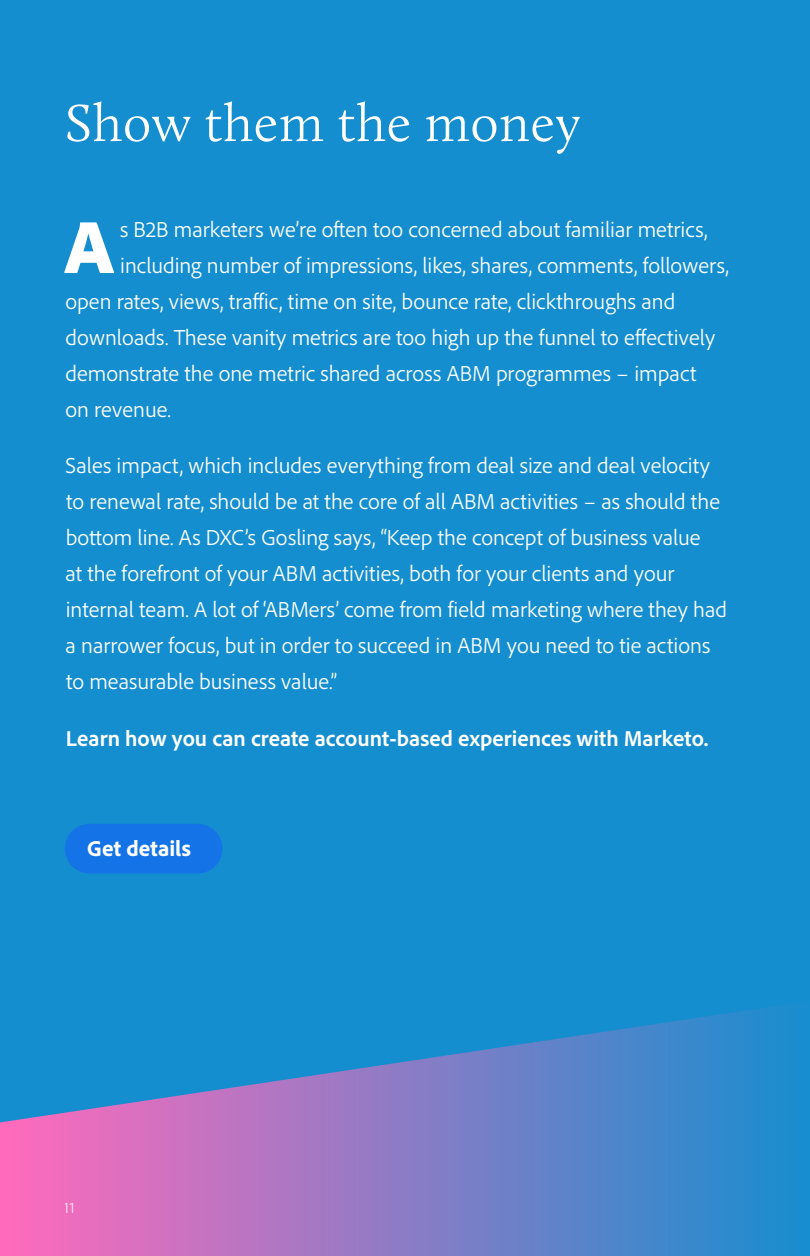
<style>
.page{position:relative;width:810px;height:1256px;background:#158ecf}
.page>*{position:absolute;margin:0;border:0;box-sizing:border-box;transform-origin:0 0}
.Body_First{font:900 78.08px "Adobe Clean";color:#fff}
.Adobe_Can_Help{font:300 54px "Calluna";letter-spacing:.01em;color:#fff}
.Body_White{font:300 22.5px/36px "Adobe Clean";color:#fff}
.Body_First-2{font:300 22.5px "Adobe Clean";color:#fff}
.Body_White-2{font:700 22.5px "Adobe Clean";color:#fff}
.Body_White-3{font:800 22.5px "Adobe Clean";color:#fff}
.t1{font:300 15.75px "Adobe Clean";color:#fff}
</style>
<div class="page">
<svg style="left:0;top:1006px;width:779px;height:250px"></svg>
<div style="left:65px;top:824px;width:157px;height:49px;background:#1473e6;border-radius:25px"></div>
<p class="Adobe_Can_Help" style="left:65px;top:91px;width:517px">Show them the money</p>
<p class="Body_First" style="left:65px;top:195px;width:51px">A</p>
<p class="Body_First-2" style="left:120px;top:215px;width:589px">s B2B marketers we’re often too concerned about familiar metrics,</p>
<p class="Body_First-2" style="left:120px;top:251px;width:610px">including number of impressions, likes, shares, comments, followers,</p>
<p class="Body_First-2" style="left:65px;top:287px;width:611px">open rates, views, traffic, time on site, bounce rate, clickthroughs and</p>
<p class="Body_First-2" style="left:65px;top:323px;width:651px">downloads. These vanity metrics are too high up the funnel to effectively</p>
<p class="Body_First-2" style="left:65px;top:359px;width:632px">demonstrate the one metric shared across ABM programmes – impact</p>
<p class="Body_First-2" style="left:65px;top:395px;width:107px">on revenue.</p>
<p class="Body_White" style="left:65px;top:447px;width:663px">Sales impact, which includes everything from deal size and deal velocity to renewal rate, should be at the core of all ABM activities – as should the bottom line. As DXC’s Gosling says, “Keep the concept of business value<br>at the forefront of your ABM activities, both for your clients and your internal team. A lot of ‘ABMers’ come from field marketing where they had a narrower focus, but in order to succeed in ABM you need to tie actions to measurable business value.”</p>
<p class="Body_White-2" style="left:66px;top:723px;width:644px">Learn how you can create account-based experiences with Marketo.</p>
<p class="Body_White-3" style="left:87px;top:833px;width:105px">Get details</p>
<p class="t1" style="left:65px;top:1197px;width:11px">11</p>
</div>
